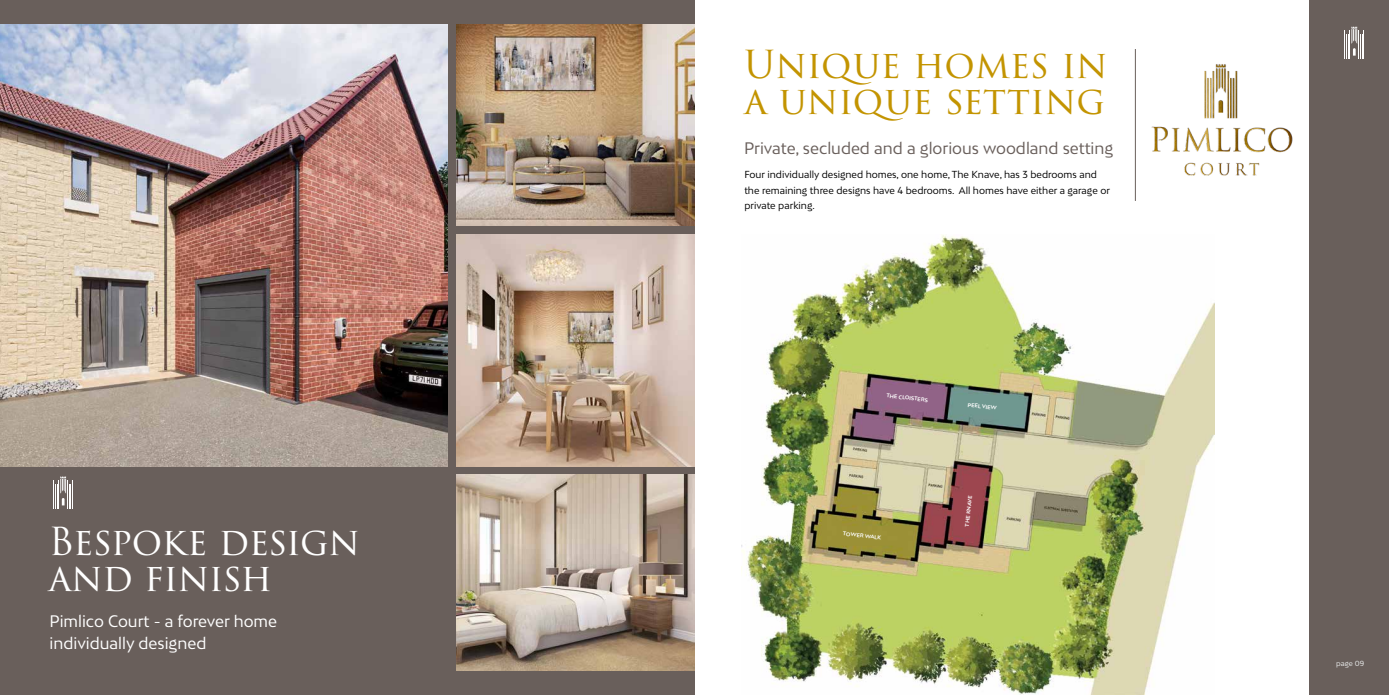
<style>
.page{position:relative;width:1389px;height:695px;background:#fff}
.page>*{position:absolute;margin:0;border:0;box-sizing:border-box;transform-origin:0 0}
.t1{font:37.62px/35.7px "Trajan Pro 3";color:#c39400}
.t2{font:37.62px/35.7px "Trajan Pro 3";letter-spacing:-.02em;color:#fff}
.t3{font:15.75px/22.8px "Bw Mitga";color:#fff}
.t4{font:15.75px "Bw Mitga";color:#695f5b}
.t5{font:9.62px/15.8px "Bw Mitga";color:#000}
.t6{font:7px "Bw Mitga";color:#eaecec}
.t7{font:700 5.16px "Bw Mitga";color:#fff}
</style>
<div class="page">
<div style="left:0;top:0;width:694px;height:694px;background:#695f5b"></div>
<img style="left:742px;top:234px;width:472px;height:460px">
<div style="left:1309px;top:0;width:80px;height:694px;background:#695f5b"></div>
<img style="left:0;top:25px;width:448px;height:441px">
<img style="left:456px;top:474px;width:238px;height:196px">
<img style="left:456px;top:234px;width:238px;height:232px">
<img style="left:456px;top:25px;width:238px;height:200px">
<svg style="left:53px;top:476px;width:20px;height:32px"></svg>
<svg style="left:1344px;top:27px;width:20px;height:32px"></svg>
<hr style="left:1135px;top:49px;width:1px;height:152px;background:#695f5b">
<img style="left:1134px;top:56px;width:159px;height:128px">
<h1 class="t2" style="left:48px;top:525px;width:313px">Bespoke design and finish</h1>
<h2 class="t3" style="left:50px;top:608px;width:229px">Pimlico Court - a forever home individually designed</h2>
<h1 class="t1" style="left:744px;top:48px;width:365px">Unique homes in a unique setting</h1>
<h2 class="t4" style="left:744px;top:137px;width:371px">Private, secluded and a glorious woodland setting</h2>
<p class="t5" style="left:744px;top:166px;width:367px">Four individually designed homes, one home, The Knave, has 3 bedrooms and the remaining three designs have 4 bedrooms. All homes have either a garage or private parking.</p>
<p class="t7" style="left:887px;top:391px;width:43px;rotate:7deg">THE CLOISTERS</p>
<p class="t7" style="left:844px;top:529px;width:40px;rotate:7deg">TOWER WALK</p>
<p class="t7" style="left:968px;top:401px;width:31px;rotate:7deg">PEEL VIEW</p>
<p class="t7" style="left:963px;top:526px;width:33px;rotate:-83deg">THE KNAVE</p>
<p class="t6" style="left:1336px;top:658px;width:29px">page 09</p>
</div>
